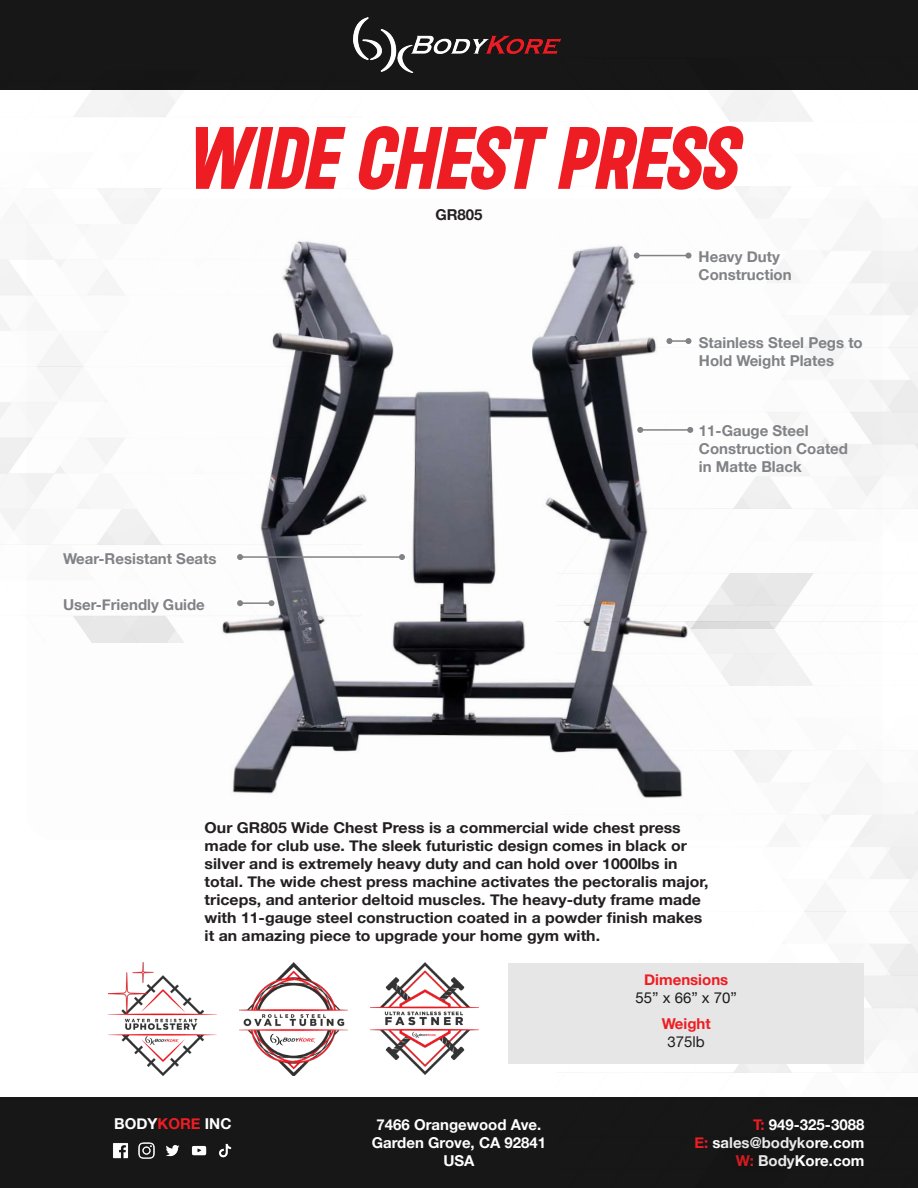
<style>
.page{position:relative;width:918px;height:1188px;background:#fff}
.page>*{position:absolute;margin:0;border:0;box-sizing:border-box;transform-origin:0 0}
.t1{font:italic 700 95.1px "Roundkey";color:#ee1d23}
.t2{font:700 15px/18px "Helvetica Neue";color:#231f20;scale:1.06 1}
.Paragraph_Style_1{font:700 15px/18px "Helvetica Neue";color:#808285}
.t3{font:700 15px/18px "Helvetica Neue";color:#fff;text-align:center}
.Paragraph_Style_1-2{font:700 15px "Helvetica Neue";color:#ee1d23}
.Paragraph_Style_1-3{font:15px "Helvetica Neue";color:#1a1a1a}
.t4{font:700 15px "Helvetica Neue";color:#231f20}
.Paragraph_Style_1-4{font:15px "Helvetica Neue";color:#231f20}
.s1{color:#ee1d23}
</style>
<div class="page">
<div style="left:0;top:0;width:918px;height:90px;background:#171717"></div>
<img style="left:353px;top:18px;width:209px;height:54px">
<div style="left:0;top:1098px;width:918px;height:90px;background:#171717"></div>
<img style="left:113px;top:1143px;width:15px;height:16px">
<img style="left:166px;top:1145px;width:14px;height:12px">
<img style="left:219px;top:1143px;width:13px;height:15px">
<img style="left:138px;top:1142px;width:17px;height:17px">
<img style="left:191px;top:1145px;width:16px;height:11px">
<img style="left:557px;top:621px;width:361px;height:477px">
<img style="left:27px;top:199px;width:855px;height:641px">
<div style="left:508px;top:963px;width:356px;height:100px;background:#e6e6e6"></div>
<img style="left:108px;top:962px;width:108px;height:113px">
<img style="left:239px;top:962px;width:109px;height:113px">
<img style="left:371px;top:962px;width:108px;height:113px">
<hr style="left:240px;top:556px;width:162px;height:2px;background:#808285">
<svg style="left:237px;top:554px;width:6px;height:6px"></svg>
<svg style="left:399px;top:554px;width:6px;height:6px"></svg>
<svg style="left:666px;top:338px;width:26px;height:6px"></svg>
<hr style="left:640px;top:429px;width:50px;height:2px;background:#808285">
<svg style="left:637px;top:427px;width:6px;height:6px"></svg>
<svg style="left:687px;top:427px;width:6px;height:6px"></svg>
<hr style="left:637px;top:255px;width:51px;height:1px;background:#808285">
<svg style="left:634px;top:253px;width:6px;height:6px"></svg>
<svg style="left:686px;top:253px;width:6px;height:6px"></svg>
<hr style="left:240px;top:602px;width:31px;height:2px;background:#808285">
<svg style="left:237px;top:600px;width:6px;height:6px"></svg>
<svg style="left:268px;top:600px;width:6px;height:6px"></svg>
<p class="t1" style="left:183px;top:101px;width:553px">WIDE CHEST PRESS</p>
<p class="Paragraph_Style_1" style="left:63px;top:550px;width:155px">Wear-Resistant Seats</p>
<p class="Paragraph_Style_1" style="left:63px;top:596px;width:143px">User-Friendly Guide</p>
<p class="t4" style="left:435px;top:203px;width:49px">GR805</p>
<p class="Paragraph_Style_1" style="left:699px;top:248px;width:95px">Heavy Duty<br>Construction</p>
<p class="Paragraph_Style_1" style="left:699px;top:334px;width:165px">Stainless Steel Pegs to<br>Hold Weight Plates</p>
<p class="Paragraph_Style_1" style="left:699px;top:423px;width:151px">11-Gauge Steel<br>Construction Coated in Matte Black</p>
<p class="t2" style="left:205px;top:819px;width:477px">Our GR805 Wide Chest Press is a commercial wide chest press made for club use. The sleek futuristic design comes in black or silver and is extremely heavy duty and can hold over 1000lbs in total. The wide chest press machine activates the pectoralis major, triceps, and anterior deltoid muscles. The heavy-duty frame made with 11-gauge steel construction coated in a powder finish makes it an amazing piece to upgrade your home gym with.</p>
<p class="t3" style="left:114px;top:1115px;width:119px">BODY<span class="s1">KORE</span> INC</p>
<p class="Paragraph_Style_1-2" style="left:644px;top:968px;width:86px">Dimensions</p>
<p class="Paragraph_Style_1-3" style="left:636px;top:987px;width:103px">55” x 66” x 70”</p>
<p class="Paragraph_Style_1-2" style="left:662px;top:1011px;width:51px">Weight</p>
<p class="Paragraph_Style_1-4" style="left:668px;top:1030px;width:39px">375lb</p>
<p class="t3" style="left:372px;top:1116px;width:176px">7466 Orangewood Ave.<br>Garden Grove, CA 92841<br>USA</p>
<p class="t3" style="left:694px;top:1116px;width:172px;text-align:right"><span class="s1">T:</span> 949-325-3088<br><span class="s1">E:</span> sales@bodykore.com<br><span class="s1">W:</span> BodyKore.com</p>
</div>
